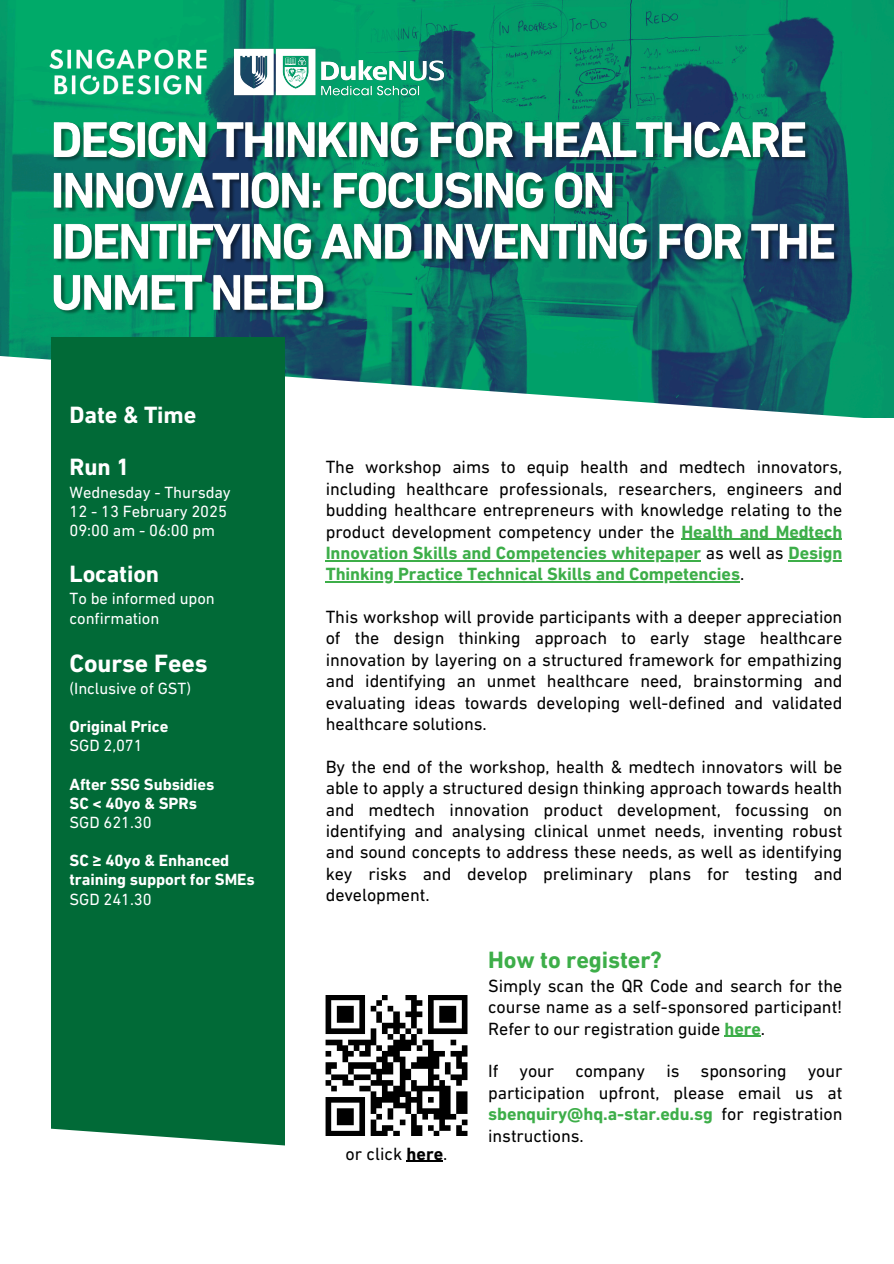
<style>
.page{position:relative;width:894px;height:1264px;background:#fff}
.page>*{position:absolute;margin:0;border:0;box-sizing:border-box;transform-origin:0 0}
.t1{font:700 25.5px "DIN Next LT Pro";letter-spacing:-.005em;color:#fff}
.t2{font:700 24px "DIN Next LT Pro";letter-spacing:-.005em;color:#fff}
.t3{font:700 24px "DIN Next LT Pro";letter-spacing:-.005em;color:#3dae49}
.t4{font:18px/21.3px "DIN Next LT Pro";letter-spacing:-.005em;color:#000;text-align:justify}
.t5{font:700 18px "DIN Next LT Pro";letter-spacing:-.005em;color:#3dae49}
.t6{font:16.5px/19.2px "DIN Next LT Pro";letter-spacing:-.005em;color:#fff}
.t7{font:700 16.5px/19.2px "DIN Next LT Pro";letter-spacing:-.005em;color:#fff}
.s1{font-weight:700;color:#3dae49}
.s2{font-weight:400;color:#000}
.s3{font-weight:700}
</style>
<div class="page">
<img style="left:0;top:0;width:893px;height:307px">
<svg style="left:0;top:307px;width:893px;height:520px"></svg>
<div style="left:51px;top:338px;width:233px;height:836px;background:#016a37"></div>
<img style="left:51px;top:119px;width:792px;height:205px">
<svg style="left:51px;top:1112px;width:234px;height:62px"></svg>
<hr style="left:681px;top:538px;width:161px;height:1px;background:#3dae49">
<hr style="left:325px;top:560px;width:376px;height:1px;background:#3dae49">
<hr style="left:788px;top:560px;width:54px;height:1px;background:#3dae49">
<hr style="left:325px;top:581px;width:414px;height:1px;background:#3dae49">
<img style="left:325px;top:995px;width:142px;height:140px">
<hr style="left:724px;top:1035px;width:36px;height:1px;background:#3dae49">
<hr style="left:406px;top:1160px;width:37px;height:1px;background:#000">
<img style="left:217px;top:30px;width:244px;height:84px">
<img style="left:40px;top:38px;width:176px;height:68px">
<p class="t2" style="left:70px;top:405px;width:128px">Date &amp; Time</p>
<p class="t2" style="left:70px;top:457px;width:61px">Run 1</p>
<p class="t6" style="left:70px;top:484px;width:163px">Wednesday - Thursday</p>
<p class="t6" style="left:70px;top:503px;width:159px">12 - 13 February 2025</p>
<p class="t6" style="left:70px;top:522px;width:147px">09:00 am - 06:00 pm</p>
<p class="t2" style="left:70px;top:564px;width:91px">Location</p>
<p class="t6" style="left:70px;top:590px;width:147px">To be informed upon confirmation</p>
<p class="t1" style="left:70px;top:652px;width:139px">Course Fees</p>
<p class="t6" style="left:70px;top:680px;width:123px">(Inclusive of GST)</p>
<p class="t7" style="left:70px;top:718px;width:100px">Original Price</p>
<h2 class="t6" style="left:70px;top:737px;width:75px">SGD 2,071</h2>
<p class="t7" style="left:70px;top:776px;width:146px">After SSG Subsidies</p>
<p class="t7" style="left:70px;top:795px;width:129px">SC &lt; 40yo &amp; SPRs</p>
<p class="t6" style="left:70px;top:814px;width:84px">SGD 621.30</p>
<p class="t7" style="left:70px;top:852px;width:186px">SC ≥ 40yo &amp; Enhanced training support for SMEs</p>
<p class="t6" style="left:70px;top:890px;width:84px">SGD 241.30</p>
<p class="t4" style="left:325px;top:458px;width:518px">The workshop aims to equip health and medtech innovators, including healthcare professionals, researchers, engineers and budding healthcare entrepreneurs with knowledge relating to the product development competency under the <span class="s1">Health and Medtech</span></p>
<p class="t5" style="left:325px;top:545px;width:518px">Innovation Skills and Competencies whitepaper <span class="s2">as well as</span> Design</p>
<p class="t5" style="left:325px;top:566px;width:420px">Thinking Practice Technical Skills and Competencies<span class="s2">.</span></p>
<p class="t4" style="left:325px;top:608px;width:518px">This workshop will provide participants with a deeper appreciation of the design thinking approach to early stage healthcare innovation by layering on a structured framework for empathizing and identifying an unmet healthcare need, brainstorming and evaluating ideas towards developing well-defined and validated healthcare solutions.</p>
<p class="t4" style="left:325px;top:757px;width:518px">By the end of the workshop, health &amp; medtech innovators will be</p>
<p class="t4" style="left:325px;top:779px;width:518px">able to apply a structured design thinking approach towards health and medtech innovation product development, focussing on identifying and analysing clinical unmet needs, inventing robust and sound concepts to address these needs, as well as identifying key risks and develop preliminary plans for testing and development.</p>
<p class="t4" style="left:345px;top:1144px;width:103px">or click <span class="s3">here</span>.</p>
<p class="t3" style="left:488px;top:950px;width:175px">How to register?</p>
<p class="t4" style="left:488px;top:976px;width:355px">Simply scan the QR Code and search for the course name as a self-sponsored participant!<br>Refer to our registration guide <span class="s1">here</span>.</p>
<p class="t4" style="left:488px;top:1062px;width:355px">If your company is sponsoring your participation upfront, please email us at <span class="s1">sbenquiry@hq.a-star.edu.sg</span> for registration instructions.</p>
</div>
